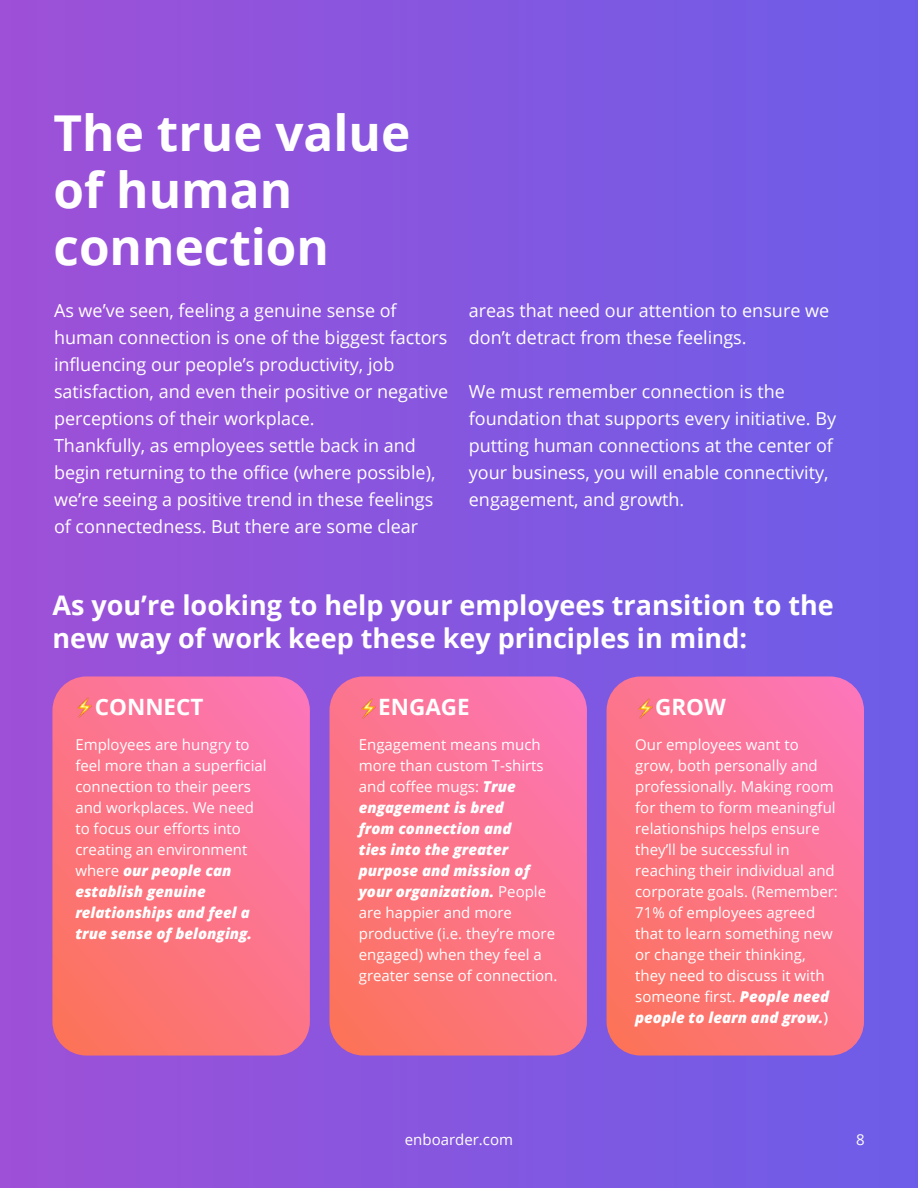
<style>
.page{position:relative;width:918px;height:1188px;background:#fff}
.page>*{position:absolute;margin:0;border:0;box-sizing:border-box;transform-origin:0 0}
.t1{font:700 49.5px/57px "Open Sans";color:#fff}
.t2{font:700 27px/33px "Open Sans";color:#fff}
.t3{font:700 22.5px "Open Sans";color:#fff}
.t4{font:18px/27px "Open Sans";color:#fff}
.t5{font:15px/21px "Open Sans";color:#fff}
.s1{font-weight:800;font-style:italic}
.s2{font-weight:600}
</style>
<div class="page">
<div style="left:0;top:0;width:918px;height:1188px;background:linear-gradient(to right,#9e50d7,#6c5de8)"></div>
<svg style="left:52px;top:676px;width:258px;height:380px;background:#fa748a"></svg>
<svg style="left:329px;top:676px;width:258px;height:380px;background:#fa748a"></svg>
<svg style="left:607px;top:676px;width:257px;height:380px;background:#fa748a"></svg>
<img style="left:75px;top:698px;width:20px;height:20px">
<img style="left:358px;top:699px;width:20px;height:20px">
<img style="left:635px;top:699px;width:20px;height:20px">
<h1 class="t1" style="left:54px;top:103px;width:358px">The true value of human connection</h1>
<p class="t4" style="left:54px;top:296px;width:396px">As we’ve seen, feeling a genuine sense of human connection is one of the biggest factors influencing our people’s productivity, job satisfaction, and even their positive or negative perceptions of their workplace.<br>Thankfully, as employees settle back in and begin returning to the office (where possible), we’re seeing a positive trend in these feelings of connectedness. But there are some clear</p>
<p class="t4" style="left:469px;top:296px;width:362px">areas that need our attention to ensure we don’t detract from these feelings.</p>
<p class="t4" style="left:469px;top:377px;width:369px">We must remember connection is the foundation that supports every initiative. By putting human connections at the center of your business, you will enable connectivity, engagement, and growth.</p>
<h2 class="t2" style="left:52px;top:588px;width:783px">As you’re looking to help your employees transition to the new way of work keep these key principles in mind:</h2>
<h3 class="t3" style="left:95px;top:691px;width:110px">CONNECT</h3>
<h3 class="t3" style="left:378px;top:691px;width:93px">ENGAGE</h3>
<h3 class="t3" style="left:655px;top:691px;width:72px">GROW</h3>
<p class="t5" style="left:75px;top:734px;width:193px">Employees are hungry to feel more than a superficial connection to their peers and workplaces. We need to focus our efforts into creating an environment where <span class="s1">our people can establish genuine relationships and feel a true sense of belonging.</span></p>
<p class="t5" style="left:359px;top:734px;width:200px">Engagement means much more than custom T-shirts and coffee mugs: <span class="s1">True engagement is bred<br>from connection and<br>ties into the greater purpose and mission of your organization.</span> People are happier and more productive (i.e. they’re more engaged) when they feel a greater sense of connection.</p>
<p class="t5" style="left:635px;top:734px;width:204px">Our employees want to grow, both personally and professionally. Making room for them to form meaningful relationships helps ensure they’ll be successful in reaching their individual and corporate goals. (Remember:<br>71% of employees agreed that to learn something new or change their thinking, they need to discuss it with someone first. <span class="s1">People need people to learn and grow.</span><span class="s2">)</span></p>
<p class="t5" style="left:405px;top:1129px;width:110px">enboarder.com</p>
<p class="t5" style="left:856px;top:1129px;width:10px">8</p>
</div>
